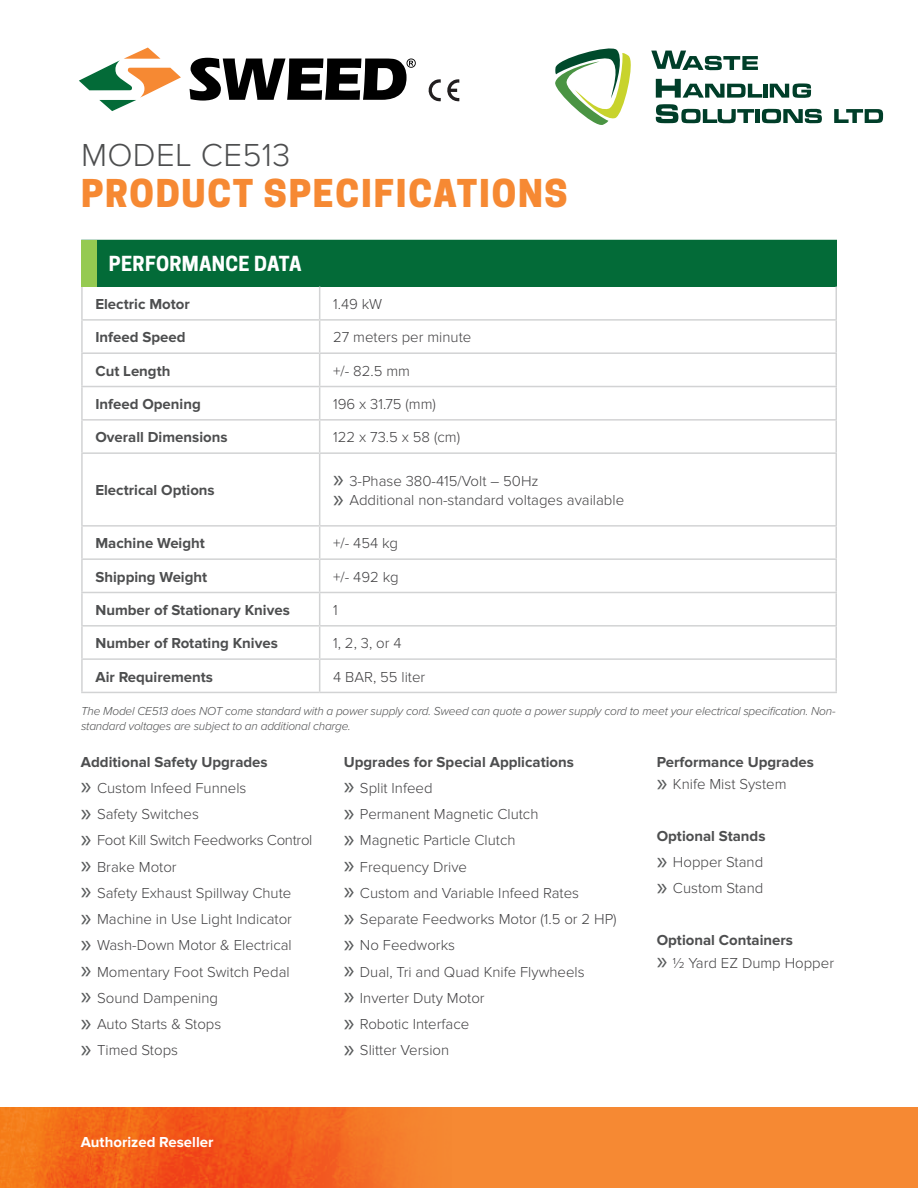
<style>
.page{position:relative;width:918px;height:1188px;background:#fff}
.page>*{position:absolute;margin:0;border:0;box-sizing:border-box;transform-origin:0 0}
.t1{font:800 36px "Cooper Hewitt";letter-spacing:.05em;color:#f68933}
.t2{font:300 33px "Proxima Nova";letter-spacing:.01em;color:#4d4e4f}
.t3{font:700 19.5px "Cooper Hewitt";letter-spacing:.015em;color:#fff}
.t4{font:300 15px/26.2px "Proxima Nova";color:#424143}
.t5{font:700 15px/22.5px "Proxima Nova";color:#4d4e4f}
.t6{font:700 15px "Proxima Nova";color:#fff}
.t7{font:italic 300 12px/15px "Proxima Nova";letter-spacing:-.015em;color:#4d4e4f}
.s1{font-family:"Myriad Pro";font-weight:400;font-size:25.5px;color:#585a5b}
.s2{font-weight:700;color:#4d4e4f}
.s3{font-weight:300;color:#424143}
</style>
<div class="page">
<svg style="left:79px;top:48px;width:102px;height:63px"></svg>
<svg style="left:190px;top:58px;width:226px;height:43px"></svg>
<svg style="left:83px;top:465px;width:753px;height:227px"></svg>
<div style="left:0;top:1107px;width:918px;height:81px;background:#f68933"></div>
<img style="left:0;top:1107px;width:409px;height:81px">
<div style="left:82px;top:241px;width:754px;height:46px;background:#036b38"></div>
<hr style="left:81px;top:240px;width:239px;height:1px;background:#036b38">
<hr style="left:320px;top:240px;width:517px;height:1px;background:#036b38">
<hr style="left:836px;top:241px;width:1px;height:46px;background:#036b38">
<hr style="left:81px;top:287px;width:2px;height:32px;background:#d2d3d4">
<hr style="left:319px;top:287px;width:1px;height:32px;background:#d2d3d4">
<hr style="left:836px;top:287px;width:1px;height:32px;background:#d2d3d4">
<hr style="left:81px;top:319px;width:239px;height:2px;background:#d2d3d4">
<hr style="left:81px;top:321px;width:2px;height:31px;background:#d2d3d4">
<hr style="left:320px;top:319px;width:517px;height:2px;background:#d2d3d4">
<hr style="left:319px;top:321px;width:1px;height:31px;background:#d2d3d4">
<hr style="left:836px;top:321px;width:1px;height:31px;background:#d2d3d4">
<hr style="left:81px;top:352px;width:239px;height:2px;background:#d2d3d4">
<hr style="left:81px;top:354px;width:2px;height:32px;background:#d2d3d4">
<hr style="left:320px;top:352px;width:517px;height:2px;background:#d2d3d4">
<hr style="left:319px;top:354px;width:1px;height:32px;background:#d2d3d4">
<hr style="left:836px;top:354px;width:1px;height:32px;background:#d2d3d4">
<hr style="left:81px;top:386px;width:239px;height:1px;background:#d2d3d4">
<hr style="left:81px;top:387px;width:2px;height:32px;background:#d2d3d4">
<hr style="left:320px;top:386px;width:517px;height:1px;background:#d2d3d4">
<hr style="left:319px;top:387px;width:1px;height:32px;background:#d2d3d4">
<hr style="left:836px;top:387px;width:1px;height:32px;background:#d2d3d4">
<hr style="left:81px;top:419px;width:239px;height:2px;background:#d2d3d4">
<hr style="left:81px;top:421px;width:2px;height:31px;background:#d2d3d4">
<hr style="left:320px;top:419px;width:517px;height:2px;background:#d2d3d4">
<hr style="left:319px;top:421px;width:1px;height:31px;background:#d2d3d4">
<hr style="left:836px;top:421px;width:1px;height:31px;background:#d2d3d4">
<hr style="left:81px;top:452px;width:239px;height:2px;background:#d2d3d4">
<hr style="left:81px;top:454px;width:2px;height:71px;background:#d2d3d4">
<hr style="left:320px;top:452px;width:517px;height:2px;background:#d2d3d4">
<hr style="left:319px;top:454px;width:1px;height:71px;background:#d2d3d4">
<hr style="left:836px;top:454px;width:1px;height:71px;background:#d2d3d4">
<hr style="left:81px;top:525px;width:239px;height:2px;background:#d2d3d4">
<hr style="left:81px;top:527px;width:2px;height:31px;background:#d2d3d4">
<hr style="left:320px;top:525px;width:517px;height:2px;background:#d2d3d4">
<hr style="left:319px;top:527px;width:1px;height:31px;background:#d2d3d4">
<hr style="left:836px;top:527px;width:1px;height:31px;background:#d2d3d4">
<hr style="left:81px;top:558px;width:239px;height:2px;background:#d2d3d4">
<hr style="left:81px;top:560px;width:2px;height:32px;background:#d2d3d4">
<hr style="left:320px;top:558px;width:517px;height:2px;background:#d2d3d4">
<hr style="left:319px;top:560px;width:1px;height:32px;background:#d2d3d4">
<hr style="left:836px;top:560px;width:1px;height:32px;background:#d2d3d4">
<hr style="left:81px;top:592px;width:239px;height:1px;background:#d2d3d4">
<hr style="left:81px;top:593px;width:2px;height:32px;background:#d2d3d4">
<hr style="left:320px;top:592px;width:517px;height:1px;background:#d2d3d4">
<hr style="left:319px;top:593px;width:1px;height:32px;background:#d2d3d4">
<hr style="left:836px;top:593px;width:1px;height:32px;background:#d2d3d4">
<hr style="left:81px;top:625px;width:239px;height:2px;background:#d2d3d4">
<hr style="left:81px;top:627px;width:2px;height:31px;background:#d2d3d4">
<hr style="left:320px;top:625px;width:517px;height:2px;background:#d2d3d4">
<hr style="left:319px;top:627px;width:1px;height:31px;background:#d2d3d4">
<hr style="left:836px;top:627px;width:1px;height:31px;background:#d2d3d4">
<hr style="left:81px;top:658px;width:239px;height:2px;background:#d2d3d4">
<hr style="left:81px;top:660px;width:2px;height:32px;background:#d2d3d4">
<hr style="left:320px;top:658px;width:517px;height:2px;background:#d2d3d4">
<hr style="left:319px;top:660px;width:1px;height:32px;background:#d2d3d4">
<hr style="left:836px;top:660px;width:1px;height:32px;background:#d2d3d4">
<hr style="left:81px;top:692px;width:239px;height:1px;background:#d2d3d4">
<hr style="left:320px;top:692px;width:517px;height:1px;background:#d2d3d4">
<div style="left:81px;top:240px;width:15px;height:47px;background:#95ca51"></div>
<svg style="left:429px;top:79px;width:30px;height:22px"></svg>
<svg style="left:555px;top:48px;width:76px;height:77px"></svg>
<svg style="left:651px;top:51px;width:107px;height:19px"></svg>
<svg style="left:656px;top:79px;width:106px;height:19px"></svg>
<div style="left:763px;top:84px;width:5px;height:14px;background:#003e29"></div>
<svg style="left:770px;top:83px;width:41px;height:15px"></svg>
<svg style="left:656px;top:104px;width:98px;height:19px"></svg>
<div style="left:755px;top:109px;width:5px;height:14px;background:#003e29"></div>
<svg style="left:762px;top:109px;width:60px;height:14px"></svg>
<svg style="left:834px;top:109px;width:49px;height:14px"></svg>
<h2 class="t2" style="left:81px;top:136px;width:211px">MODEL CE513</h2>
<h1 class="t1" style="left:81px;top:172px;width:488px">PRODUCT SPECIFICATIONS</h1>
<h3 class="t3" style="left:109px;top:252px;width:194px">PERFORMANCE DATA</h3>
<p class="t5" style="left:95px;top:293px;width:96px">Electric Motor</p>
<p class="t4" style="left:333px;top:291px;width:50px">1.49 kW</p>
<p class="t5" style="left:95px;top:327px;width:92px">Infeed Speed</p>
<p class="t4" style="left:333px;top:325px;width:140px">27 meters per minute</p>
<p class="t5" style="left:95px;top:360px;width:77px">Cut Length</p>
<p class="t4" style="left:333px;top:358px;width:78px">+/- 82.5 mm</p>
<p class="t5" style="left:95px;top:393px;width:107px">Infeed Opening</p>
<p class="t4" style="left:333px;top:391px;width:104px">196 x 31.75 (mm)</p>
<p class="t5" style="left:95px;top:427px;width:134px">Overall Dimensions</p>
<p class="t4" style="left:333px;top:424px;width:128px">122 x 73.5 x 58 (cm)</p>
<p class="t5" style="left:95px;top:479px;width:121px">Electrical Options</p>
<p class="t4" style="left:333px;top:471px;width:293px;line-height:19.5px"><span class="s1">»</span> 3-Phase 380-415/Volt – 50Hz<br><span class="s1">»</span> Additional non-standard voltages available</p>
<p class="t5" style="left:95px;top:533px;width:111px">Machine Weight</p>
<p class="t4" style="left:333px;top:530px;width:67px">+/- 454 kg</p>
<p class="t5" style="left:95px;top:566px;width:113px">Shipping Weight</p>
<p class="t4" style="left:333px;top:564px;width:67px">+/- 492 kg</p>
<p class="t5" style="left:95px;top:599px;width:196px">Number of Stationary Knives</p>
<p class="t4" style="left:333px;top:597px;width:6px">1</p>
<p class="t5" style="left:95px;top:632px;width:184px">Number of Rotating Knives</p>
<p class="t4" style="left:333px;top:630px;width:70px">1, 2, 3, or 4</p>
<p class="t5" style="left:95px;top:666px;width:119px">Air Requirements</p>
<p class="t4" style="left:333px;top:664px;width:94px">4 BAR, 55 liter</p>
<p class="t7" style="left:81px;top:703px;width:756px">The Model CE513 does NOT come standard with a power supply cord. Sweed can quote a power supply cord to meet your electrical specification. Non&shy;standard voltages are subject to an additional charge.</p>
<p class="t4" style="left:81px;top:749px;width:233px"><span class="s2">Additional Safety Upgrades<br></span><span class="s1">»</span> Custom Infeed Funnels<br><span class="s1">»</span> Safety Switches<br><span class="s1">»</span> Foot Kill Switch Feedworks Control <span class="s1">»</span> Brake Motor<br><span class="s1">»</span> Safety Exhaust Spillway Chute<br><span class="s1">»</span> Machine in Use Light Indicator<br><span class="s1">»</span> Wash-Down Motor &amp; Electrical<br><span class="s1">»</span> Momentary Foot Switch Pedal<br><span class="s1">»</span> Sound Dampening<br><span class="s1">»</span> Auto Starts &amp; Stops<br><span class="s1">»</span> Timed Stops</p>
<p class="t4" style="left:344px;top:749px;width:274px"><span class="s2">Upgrades for Special Applications<br></span><span class="s1">»</span> Split Infeed<br><span class="s1">»</span> Permanent Magnetic Clutch<br><span class="s1">»</span> Magnetic Particle Clutch<br><span class="s1">»</span> Frequency Drive<br><span class="s1">»</span> Custom and Variable Infeed Rates<br><span class="s1">»</span> Separate Feedworks Motor (1.5 or 2 HP) <span class="s1">»</span> No Feedworks<br><span class="s1">»</span> Dual, Tri and Quad Knife Flywheels<br><span class="s1">»</span> Inverter Duty Motor<br><span class="s1">»</span> Robotic Interface<br><span class="s1">»</span> Slitter Version</p>
<p class="t5" style="left:657px;top:751px;width:159px">Performance Upgrades <span class="s1">»</span> <span class="s3">Knife Mist System</span></p>
<p class="t4" style="left:657px;top:823px;width:110px"><span class="s2">Optional Stands </span><span class="s1">»</span> Hopper Stand <span class="s1">»</span> Custom Stand</p>
<p class="t5" style="left:657px;top:929px;width:179px">Optional Containers<br><span class="s1">»</span> <span class="s3">½ Yard EZ Dump Hopper</span></p>
<p class="t6" style="left:81px;top:1133px;width:134px">Authorized Reseller</p>
</div>
